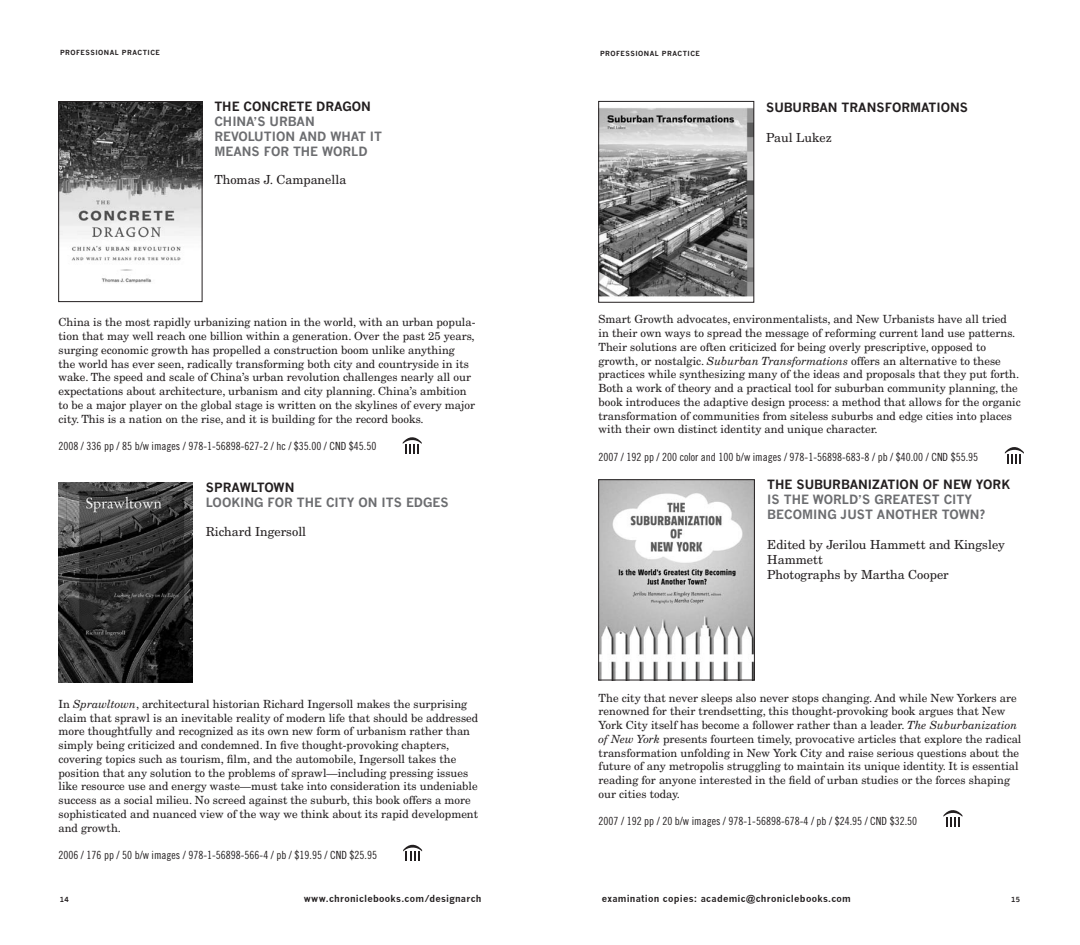
<style>
.page{position:relative;width:1080px;height:945px;background:#fff}
.page>*{position:absolute;margin:0;border:0;box-sizing:border-box;transform-origin:0 0}
.t1{font:700 12.5px/15px "News Gothic";color:#6c6d70}
.t2{font:12.5px/15px "New Century Schlbk";color:#231f20}
.t3{font:700 12.5px "News Gothic";color:#231f20}
.t4{font:11.25px/13.8px "New Century Schlbk";color:#231f20}
.t5{font:11.25px "Trade Gothic Cond Eighteen";color:#231f20}
.t6{font:700 9.38px "News Gothic";letter-spacing:.025em;color:#231f20}
.t7{font:700 6.88px "News Gothic";letter-spacing:.065em;color:#231f20}
.s1{font-style:italic}
</style>
<div class="page">
<img style="left:600px;top:482px;width:153px;height:196px">
<div style="left:598px;top:480px;width:157px;height:200px;border:1px solid #231f20"></div>
<svg style="left:943px;top:810px;width:19px;height:17px"></svg>
<img style="left:60px;top:103px;width:140px;height:180px">
<div style="left:58px;top:101px;width:144px;height:201px;border:1px solid #231f20"></div>
<img style="left:600px;top:108px;width:152px;height:189px">
<div style="left:598px;top:101px;width:156px;height:201px;border:1px solid #231f20"></div>
<svg style="left:403px;top:437px;width:19px;height:17px"></svg>
<img style="left:59px;top:482px;width:134px;height:201px">
<svg style="left:403px;top:844px;width:19px;height:17px"></svg>
<svg style="left:1005px;top:447px;width:19px;height:17px"></svg>
<p class="t7" style="left:60px;top:49px;width:83px">PROFESSI ONAL PRACTICE</p>
<p class="t7" style="left:600px;top:49px;width:83px">PROFESSI ONAL PRACTICE</p>
<p class="t3" style="left:214px;top:99px;width:39px">THE CON</p>
<p class="t3" style="left:271px;top:99px;width:73px">CRETE DRAGON</p>
<p class="t1" style="left:214px;top:113px;width:95px">CHINA’S URBAN<br>REVOLUTION AND</p>
<p class="t1" style="left:330px;top:128px;width:53px">WHAT IT</p>
<p class="t1" style="left:214px;top:143px;width:29px">MEANS</p>
<p class="t1" style="left:264px;top:143px;width:96px">FOR THE WORLD</p>
<p class="t2" style="left:214px;top:173px;width:133px">Thomas J. Campanella</p>
<p class="t3" style="left:766px;top:99px;width:54px">SUBURBAN</p>
<p class="t3" style="left:842px;top:99px;width:27px">TRANSFO</p>
<p class="t3" style="left:901px;top:99px;width:50px">RMATIONS</p>
<p class="t2" style="left:766px;top:130px;width:67px">Paul Lukez</p>
<p class="t4" style="left:58px;top:316px;width:418px">China is the most rapidly urbanizing nation in the world, with an urban popula&shy;tion that may well reach one billion within a generation. Over the past 25 years, surging economic growth has propelled a construction boom unlike anything<br>the world has ever seen, radically transforming both city and countryside in its wake. The speed and scale of China’s urban revolution challenges nearly all our expectations about architecture, urbanism and city planning. China’s ambition to be a major player on the global stage is written on the skylines of every major city. This is a nation on the rise, and it is building for the record books.</p>
<p class="t5" style="left:58px;top:439px;width:319px">2008 / 336 pp / 85 b/w images / 978-1-56898-627-2 / hc / $35.00 / CND $45.50</p>
<p class="t3" style="left:206px;top:480px;width:36px">SPRAWL</p>
<p class="t3" style="left:257px;top:480px;width:19px">TOWN</p>
<p class="t1" style="left:206px;top:495px;width:17px">LOOK</p>
<p class="t1" style="left:240px;top:495px;width:176px">ING FOR THE CITY ON ITS EDG</p>
<p class="t1" style="left:433px;top:495px;width:16px">ES</p>
<p class="t2" style="left:206px;top:524px;width:102px">Richard Ingersoll</p>
<p class="t4" style="left:58px;top:697px;width:421px">In <span class="s1">Sprawltown</span>, architectural historian Richard Ingersoll makes the surprising claim that sprawl is an inevitable reality of modern life that should be addressed more thoughtfully and recognized as its own new form of urbanism rather than simply being criticized and condemned. In five thought-provoking chapters, covering topics such as tourism, film, and the automobile, Ingersoll takes the position that any solution to the problems of sprawl—including pressing issues like resource use and energy waste—must take into consideration its undeniable success as a social milieu. No screed against the suburb, this book offers a more sophisticated and nuanced view of the way we think about its rapid development and growth.</p>
<p class="t5" style="left:58px;top:848px;width:320px">2006 / 176 pp / 50 b/w images / 978-1-56898-566-4 / pb / $19.95 / CND $25.95</p>
<p class="t4" style="left:598px;top:312px;width:424px">Smart Growth advocates, environmentalists, and New Urbanists have all tried<br>in their own ways to spread the message of reforming current land use patterns.<br>Their solutions are often criticized for being overly prescriptive, opposed to growth, or nostalgic. <span class="s1">Suburban Transformations</span> offers an alternative to these practices while synthesizing many of the ideas and proposals that they put forth.<br>Both a work of theory and a practical tool for suburban community planning, the book introduces the adaptive design process: a method that allows for the organic transformation of communities from siteless suburbs and edge cities into places with their own distinct identity and unique character.</p>
<p class="t5" style="left:598px;top:450px;width:381px">2007 / 192 pp / 200 color and 100 b/w images / 978-1-56898-683-8 / pb / $40.00 / CND $55.95</p>
<p class="t3" style="left:767px;top:477px;width:83px">THE SUBURBAN</p>
<p class="t3" style="left:868px;top:477px;width:142px">IZATION OF NEW YORK</p>
<p class="t1" style="left:767px;top:492px;width:205px">IS THE WORLD’S GREATEST CITY<br>BECOM ING JUST ANOTHER TOWN</p>
<p class="t1" style="left:980px;top:507px;width:7px">?</p>
<p class="t2" style="left:767px;top:537px;width:239px">Edited by Jerilou Hammett and Kingsley<br>Hammett</p>
<p class="t2" style="left:767px;top:567px;width:183px">Photographs by Martha Cooper</p>
<p class="t4" style="left:599px;top:691px;width:424px">The city that never sleeps also never stops changing. And while New Yorkers are renowned for their trendsetting, this thought-provoking book argues that New York City itself has become a follower rather than a leader. <span class="s1">The Suburbanization of New York</span> presents fourteen timely, provocative articles that explore the radical transformation unfolding in New York City and raise serious questions about the future of any metropolis struggling to maintain its unique identity. It is essential reading for anyone interested in the field of urban studies or the forces shaping our cities today.</p>
<p class="t5" style="left:599px;top:814px;width:320px">2007 / 192 pp / 20 b/w images / 978-1-56898-678-4 / pb / $24.95 / CND $32.50</p>
<p class="t7" style="left:60px;top:895px;width:10px">14</p>
<p class="t6" style="left:304px;top:893px;width:179px">WWW.CHRONICLEBOOKS.COM/DESIGNARCH</p>
<p class="t6" style="left:602px;top:893px;width:250px">EXAMINATION COPIES: ACADEMIC@CHRONICLEBOOKS.COM</p>
<p class="t7" style="left:1011px;top:896px;width:10px">15</p>
</div>
